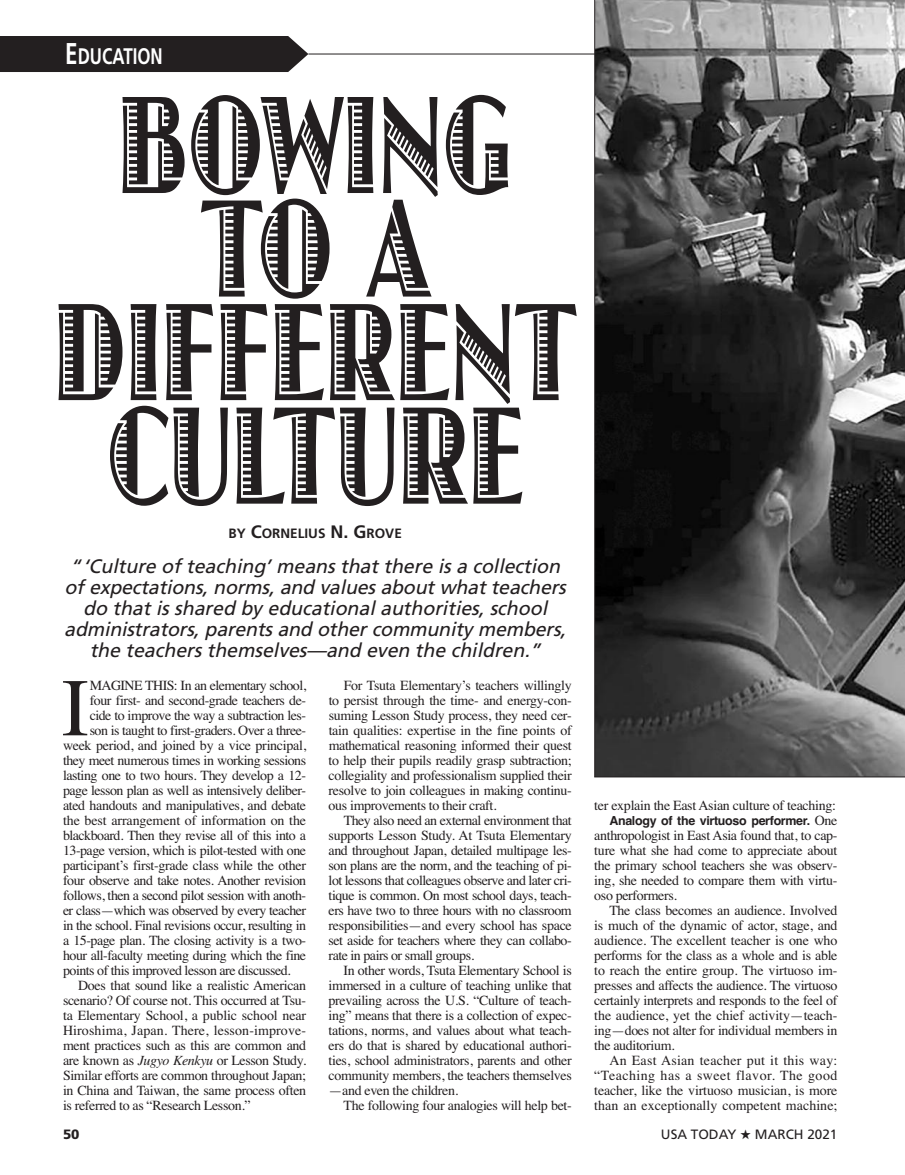
<style>
.page{position:relative;width:905px;height:1175px;background:#fff}
.page>*{position:absolute;margin:0;border:0;box-sizing:border-box;transform-origin:0 0}
.t1{font:144px/103.5px "Jazz Let Plain";color:#231f20;text-align:center;scale:.65 1}
.t2{font:81.9px "Times";color:#231f20}
.t3{font:700 22.5px "Frutiger";color:#fff;scale:.75 1}
.t4{font:italic 19.5px/21px "Frutiger";color:#231f20;text-align:center}
.t5{font:13.95px/15px "Times";letter-spacing:-.025em;color:#231f20;text-align:justify}
.t6{font:13.95px "Times";letter-spacing:.01em;color:#231f20}
.t7{font:13.95px "Times";letter-spacing:-.005em;color:#231f20}
.t8{font:13.5px "Frutiger";color:#231f20}
.t9{font:700 13.5px "Frutiger";color:#231f20}
.t10{font:900 13.5px "Frutiger";color:#231f20}
.t11{font:700 12.45px "Helvetica";letter-spacing:-.025em;color:#231f20}
.s1{font-size:30px}
.s2{font-size:18px}
.s3{font-style:italic}
.s4{font-family:"Times";font-weight:400;font-size:13.95px}
</style>
<div class="page">
<div style="left:0;top:36px;width:308px;height:36px;background:#231f20"></div>
<hr style="left:308px;top:54px;width:596px;height:1px;background:#231f20">
<svg style="left:594px;top:0;width:310px;height:777px;background:#4a494a"></svg>
<h3 class="t3" style="left:65px;top:48px;width:131px"><span class="s1">E</span>DUCATION</h3>
<h1 class="t1" style="left:54px;top:92px;width:806px">BOWING<br>TO A<br>DIFFERENT<br>CULTURE</h1>
<p class="t9" style="left:228px;top:528px;width:175px">BY <span class="s2">C</span>ORNELIUS <span class="s2">N. G</span>ROVE</p>
<p class="t4" style="left:64px;top:557px;width:507px">“‘Culture of teaching’ means that there is a collection of expectations, norms, and values about what teachers do that is shared by educational authorities, school administrators, parents and other community members, the teachers themselves—and even the children.”</p>
<h2 class="t2" style="left:62px;top:659px;width:29px">I</h2>
<p class="t5" style="left:90px;top:678px;width:218px">MAGINE THIS: In an elementary school,</p>
<p class="t5" style="left:90px;top:693px;width:218px">four first- and second-grade teachers de-</p>
<p class="t5" style="left:90px;top:708px;width:218px">cide to improve the way a subtraction les-</p>
<p class="t5" style="left:90px;top:723px;width:218px">son is taught to first-graders. Over a three-</p>
<p class="t5" style="left:63px;top:738px;width:245px">week period, and joined by a vice principal,</p>
<p class="t5" style="left:63px;top:753px;width:245px">they meet numerous times in working sessions</p>
<p class="t5" style="left:63px;top:768px;width:245px">lasting one to two hours. They develop a 12-</p>
<p class="t5" style="left:63px;top:783px;width:245px">page lesson plan as well as intensively deliber-</p>
<p class="t5" style="left:63px;top:798px;width:244px">ated handouts and manipulatives, and debate</p>
<p class="t7" style="left:63px;top:812px;width:244px">the best arrangement of information on the</p>
<p class="t5" style="left:63px;top:828px;width:244px">blackboard. Then they revise all of this into a</p>
<p class="t5" style="left:63px;top:843px;width:245px">13-page version, which is pilot-tested with one</p>
<p class="t5" style="left:63px;top:858px;width:245px">participant’s first-grade class while the other</p>
<p class="t5" style="left:63px;top:873px;width:244px">four observe and take notes. Another revision</p>
<p class="t5" style="left:63px;top:888px;width:245px">follows, then a second pilot session with anoth-</p>
<p class="t5" style="left:63px;top:903px;width:245px">er class—which was observed by every teacher</p>
<p class="t5" style="left:63px;top:918px;width:245px">in the school. Final revisions occur, resulting in</p>
<p class="t5" style="left:63px;top:933px;width:245px">a 15-page plan. The closing activity is a two-</p>
<p class="t5" style="left:63px;top:948px;width:245px">hour all-faculty meeting during which the fine</p>
<p class="t5" style="left:63px;top:963px;width:229px">points of this improved lesson are discussed.</p>
<p class="t5" style="left:78px;top:978px;width:229px">Does that sound like a realistic American</p>
<p class="t5" style="left:63px;top:993px;width:244px">scenario? Of course not. This occurred at Tsu-</p>
<p class="t5" style="left:63px;top:1008px;width:245px">ta Elementary School, a public school near</p>
<p class="t6" style="left:63px;top:1022px;width:245px">Hiroshima, Japan. There, lesson-improve-</p>
<p class="t5" style="left:63px;top:1038px;width:245px">ment practices such as this are common and</p>
<p class="t5" style="left:63px;top:1053px;width:244px">are known as <span class="s3">Jugyo Kenkyu</span> or Lesson Study.</p>
<p class="t5" style="left:63px;top:1068px;width:245px">Similar efforts are common throughout Japan;</p>
<p class="t5" style="left:63px;top:1083px;width:245px">in China and Taiwan, the same process often</p>
<p class="t5" style="left:63px;top:1098px;width:189px">is referred to as “Research Lesson.”</p>
<p class="t5" style="left:328px;top:678px;width:245px;text-indent:15px">For Tsuta Elementary’s teachers willingly to persist through the time- and energy-con&shy;suming Lesson Study process, they need cer&shy;tain qualities: expertise in the fine points of mathematical reasoning informed their quest to help their pupils readily grasp subtraction; collegiality and professionalism supplied their resolve to join colleagues in making continu&shy;ous improvements to their craft.</p>
<p class="t5" style="left:328px;top:813px;width:245px;text-indent:15px">They also need an external environment that supports Lesson Study. At Tsuta Elementary and throughout Japan, detailed multipage les&shy;son plans are the norm, and the teaching of pi&shy;lot lessons that colleagues observe and later cri&shy;tique is common. On most school days, teach&shy;ers have two to three hours with no classroom responsibilities—and every school has space set aside for teachers where they can collabo&shy;rate in pairs or small groups.</p>
<p class="t5" style="left:328px;top:963px;width:245px;text-indent:15px">In other words, Tsuta Elementary School is immersed in a culture of teaching unlike that prevailing across the U.S. “Culture of teach&shy;ing” means that there is a collection of expec&shy;tations, norms, and values about what teach&shy;ers do that is shared by educational authori&shy;ties, school administrators, parents and other community members, the teachers themselves —and even the children.</p>
<p class="t5" style="left:343px;top:1098px;width:230px">The following four analogies will help bet-</p>
<p class="t5" style="left:594px;top:798px;width:243px">ter explain the East Asian culture of teaching:</p>
<p class="t11" style="left:609px;top:813px;width:230px">Analogy of the virtuoso performer. <span class="s4">One</span></p>
<p class="t5" style="left:594px;top:828px;width:245px">anthropologist in East Asia found that, to cap&shy;ture what she had come to appreciate about the primary school teachers she was observ&shy;ing, she needed to compare them with virtu&shy;oso performers.</p>
<p class="t5" style="left:594px;top:903px;width:245px;text-indent:15px">The class becomes an audience. Involved is much of the dynamic of actor, stage, and audience. The excellent teacher is one who performs for the class as a whole and is able to reach the entire group. The virtuoso im&shy;presses and affects the audience. The virtuoso certainly interprets and responds to the feel of the audience, yet the chief activity—teach&shy;ing—does not alter for individual members in the auditorium.</p>
<p class="t5" style="left:594px;top:1053px;width:245px;text-indent:15px">An East Asian teacher put it this way: “Teaching has a sweet flavor. The good teacher, like the virtuoso musician, is more than an exceptionally competent machine;</p>
<p class="t10" style="left:63px;top:1129px;width:18px">50</p>
<p class="t8" style="left:661px;top:1129px;width:178px">USA TODAY ★ MARCH 2021</p>
</div>
